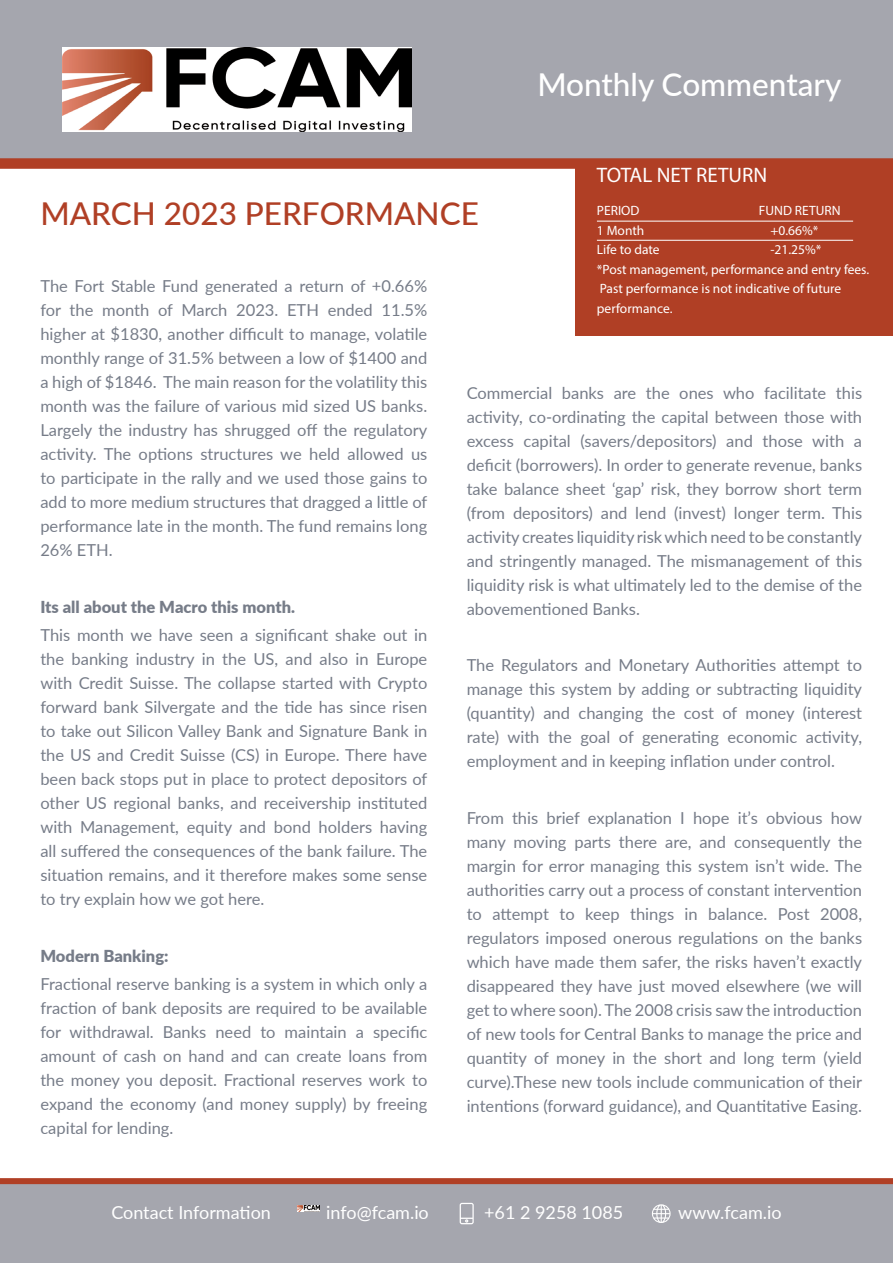
<style>
.page{position:relative;width:893px;height:1263px;background:#fff}
.page>*{position:absolute;margin:0;border:0;box-sizing:border-box;transform-origin:0 0}
.t1{font:500 31.5px "Lato";color:#b03f25}
.t2{font:500 31.5px "Lato";color:#fff}
.t3{font:21px "Myriad Variable Concept";color:#fff}
.Paragraph_Style_1{font:18px "Lato";color:#fff}
.Paragraph_Style_1-2{font:16.5px/24px "Lato";color:#767c88;text-align:justify}
.Paragraph_Style_1-3{font:900 16.5px "Lato";color:#767c88}
.t4{font:13.5px/19.5px "Myriad Variable Concept";color:#fff}
</style>
<div class="page">
<div style="left:0;top:0;width:893px;height:166px;background:#a5a6ae"></div>
<div style="left:0;top:158px;width:893px;height:11px;background:#b03f25"></div>
<div style="left:0;top:1183px;width:893px;height:80px;background:#a5a6ae"></div>
<img style="left:297px;top:1205px;width:22px;height:6px">
<svg style="left:460px;top:1203px;width:14px;height:21px"></svg>
<svg style="left:652px;top:1204px;width:19px;height:19px"></svg>
<div style="left:0;top:1178px;width:893px;height:6px;background:#b03f25"></div>
<img style="left:62px;top:47px;width:350px;height:84px">
<div style="left:575px;top:166px;width:318px;height:170px;background:#b03f25"></div>
<hr style="left:597px;top:240px;width:256px;height:1px;background:#fff">
<hr style="left:597px;top:221px;width:256px;height:1px;background:#fff">
<p class="t2" style="left:537px;top:62px;width:306px">Monthly Commentary</p>
<p class="t3" style="left:597px;top:163px;width:172px">TOTAL NET RETURN</p>
<p class="t4" style="left:597px;top:201px;width:44px">PERIOD</p>
<p class="t4" style="left:759px;top:201px;width:83px">FUND RETURN</p>
<p class="t4" style="left:597px;top:220px;width:49px">1 Month</p>
<p class="t4" style="left:770px;top:220px;width:49px">+0.66%*</p>
<p class="t4" style="left:597px;top:240px;width:64px">Life to date</p>
<p class="t1" style="left:40px;top:191px;width:440px">MARCH 2023 PERFORMANCE</p>
<p class="t4" style="left:597px;top:240px;width:274px;text-indent:173px">-21.25%*<br>*Post management, performance and entry fees.<br>Past performance is not indicative of future performance.</p>
<p class="Paragraph_Style_1-2" style="left:40px;top:274px;width:388px">The Fort Stable Fund generated a return of +0.66% for the month of March 2023. ETH ended 11.5% higher at $1830, another difficult to manage, volatile monthly range of 31.5% between a low of $1400 and a high of $1846. The main reason for the volatility this month was the failure of various mid sized US banks.<br>Largely the industry has shrugged off the regulatory activity. The options structures we held allowed us to participate in the rally and we used those gains to add to more medium structures that dragged a little of performance late in the month. The fund remains long 26% ETH.</p>
<p class="Paragraph_Style_1-2" style="left:467px;top:380px;width:397px">Commercial banks are the ones who facilitate this activity, co-ordinating the capital between those with excess capital (savers/depositors) and those with a deficit (borrowers). In order to generate revenue, banks take balance sheet ‘gap’ risk, they borrow short term (from depositors) and lend (invest) longer term. This activity creates liquidity risk which need to be constantly and stringently managed. The mismanagement of this liquidity risk is what ultimately led to the demise of the abovementioned Banks.</p>
<p class="Paragraph_Style_1-3" style="left:40px;top:594px;width:256px">Its all about the Macro this month.</p>
<p class="Paragraph_Style_1-2" style="left:40px;top:622px;width:388px">This month we have seen a significant shake out in the banking industry in the US, and also in Europe with Credit Suisse. The collapse started with Crypto forward bank Silvergate and the tide has since risen to take out Silicon Valley Bank and Signature Bank in the US and Credit Suisse (CS) in Europe. There have been back stops put in place to protect depositors of other US regional banks, and receivership instituted with Management, equity and bond holders having all suffered the consequences of the bank failure. The situation remains, and it therefore makes some sense to try explain how we got here.</p>
<p class="Paragraph_Style_1-2" style="left:467px;top:653px;width:397px">The Regulators and Monetary Authorities attempt to manage this system by adding or subtracting liquidity (quantity) and changing the cost of money (interest rate) with the goal of generating economic activity, employment and in keeping inflation under control.</p>
<p class="Paragraph_Style_1-2" style="left:467px;top:805px;width:397px">From this brief explanation I hope it’s obvious how many moving parts there are, and consequently the margin for error managing this system isn’t wide. The authorities carry out a process of constant intervention to attempt to keep things in balance. Post 2008, regulators imposed onerous regulations on the banks which have made them safer, the risks haven’t exactly disappeared they have just moved elsewhere (we will get to where soon). The 2008 crisis saw the introduction of new tools for Central Banks to manage the price and quantity of money in the short and long term (yield curve).These new tools include communication of their intentions (forward guidance), and Quantitative Easing.</p>
<p class="Paragraph_Style_1-3" style="left:40px;top:943px;width:130px">Modern Banking:</p>
<p class="Paragraph_Style_1-2" style="left:40px;top:971px;width:388px">Fractional reserve banking is a system in which only a fraction of bank deposits are required to be available for withdrawal. Banks need to maintain a specific amount of cash on hand and can create loans from the money you deposit. Fractional reserves work to expand the economy (and money supply) by freeing capital for lending.</p>
<p class="Paragraph_Style_1" style="left:111px;top:1199px;width:161px">Contact Information</p>
<p class="Paragraph_Style_1" style="left:326px;top:1199px;width:104px">info@fcam.io</p>
<p class="Paragraph_Style_1" style="left:484px;top:1199px;width:141px">+61 2 9258 1085</p>
<p class="Paragraph_Style_1" style="left:678px;top:1199px;width:105px">www.fcam.io</p>
</div>
